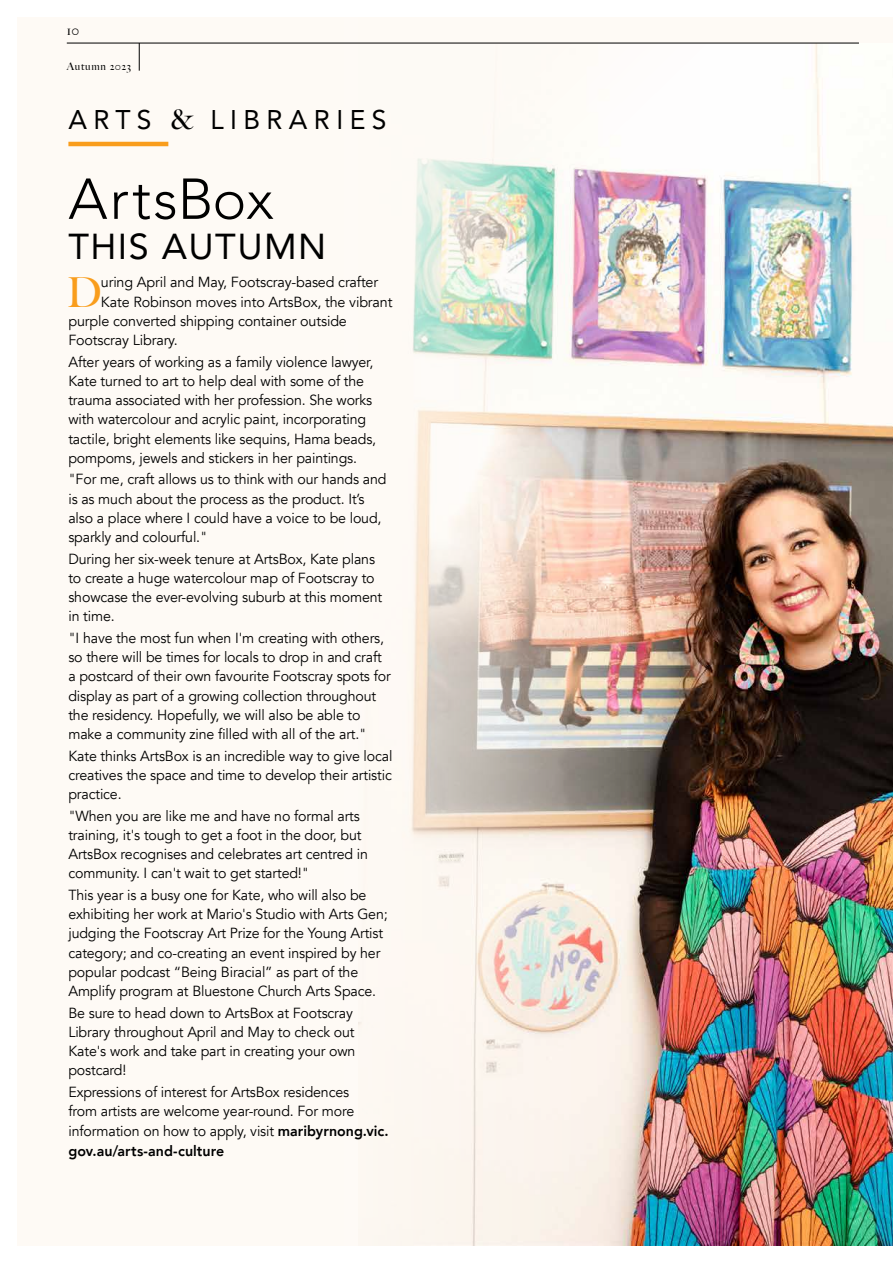
<style>
.page{position:relative;width:893px;height:1263px;background:#fff}
.page>*{position:absolute;margin:0;border:0;box-sizing:border-box;transform-origin:0 0}
.t1{font:300 57px "Avenir";letter-spacing:.02em;color:#000}
.t2{font:500 41.4px "Big Caslon";color:#f99d1c}
.t3{font:36px "Avenir";letter-spacing:.04em;color:#000}
.t4{font:27px "Avenir";letter-spacing:.24em;color:#000}
.t5{font:14.7px/19.4px "Avenir";letter-spacing:-.01em;color:#000}
.t6{font:500 13.5px "Big Caslon";color:#000}
.t7{font:500 10.5px "Big Caslon";letter-spacing:.07em;color:#000}
.s1{font-family:"Big Caslon";font-weight:500}
.s2{font-weight:800}
</style>
<div class="page">
<img style="left:699px;top:44px;width:194px;height:1202px">
<img style="left:66px;top:42px;width:633px;height:1204px">
<hr style="left:68px;top:142px;width:100px;height:4px;background:#f99d1c">
<hr style="left:67px;top:43px;width:792px;height:1px;background:#000">
<svg style="left:139px;top:43px;width:1px;height:28px"></svg>
<p class="t6" style="left:67px;top:19px;width:14px">10</p>
<p class="t7" style="left:67px;top:57px;width:66px">Autumn 2023</p>
<h3 class="t4" style="left:68px;top:98px;width:319px">ARTS <span class="s1">&amp;</span> LIBRARIES</h3>
<h1 class="t1" style="left:68px;top:165px;width:207px">ArtsBox</h1>
<h3 class="t3" style="left:68px;top:218px;width:259px">THIS AUTUMN</h3>
<h2 class="t2" style="left:67px;top:258px;width:36px">D</h2>
<p class="t5" style="left:101px;top:273px;width:279px">uring April and May, Footscray-based crafter</p>
<p class="t5" style="left:101px;top:292px;width:293px">Kate Robinson moves into ArtsBox, the vibrant</p>
<p class="t5" style="left:68px;top:311px;width:280px">purple converted shipping container outside</p>
<p class="t5" style="left:68px;top:331px;width:111px">Footscray Library.</p>
<p class="t5" style="left:68px;top:352px;width:309px">After years of working as a family violence lawyer, Kate turned to art to help deal with some of the trauma associated with her profession. She works with watercolour and acrylic paint, incorporating tactile, bright elements like sequins, Hama beads, pompoms, jewels and stickers in her paintings.</p>
<p class="t5" style="left:68px;top:470px;width:319px">"For me, craft allows us to think with our hands and is as much about the process as the product. It’s also a place where I could have a voice to be loud, sparkly and colourful."</p>
<p class="t5" style="left:68px;top:549px;width:315px">During her six-week tenure at ArtsBox, Kate plans to create a huge watercolour map of Footscray to showcase the ever-evolving suburb at this moment in time.</p>
<p class="t5" style="left:68px;top:628px;width:324px">"I have the most fun when I'm creating with others, so there will be times for locals to drop in and craft a postcard of their own favourite Footscray spots for display as part of a growing collection throughout the residency. Hopefully, we will also be able to make a community zine filled with all of the art."</p>
<p class="t5" style="left:68px;top:746px;width:326px;text-align:justify">Kate thinks ArtsBox is an incredible way to give local creatives the space and time to develop their artistic practice.</p>
<p class="t5" style="left:68px;top:806px;width:301px">"When you are like me and have no formal arts training, it's tough to get a foot in the door, but ArtsBox recognises and celebrates art centred in community. I can't wait to get started!"</p>
<p class="t5" style="left:68px;top:885px;width:321px">This year is a busy one for Kate, who will also be exhibiting her work at Mario's Studio with Arts Gen; judging the Footscray Art Prize for the Young Artist category; and co-creating an event inspired by her popular podcast “Being Biracial” as part of the Amplify program at Bluestone Church Arts Space.</p>
<p class="t5" style="left:68px;top:1003px;width:289px">Be sure to head down to ArtsBox at Footscray Library throughout April and May to check out Kate's work and take part in creating your own postcard!</p>
<p class="t5" style="left:68px;top:1082px;width:322px">Expressions of interest for ArtsBox residences<br>from artists are welcome year-round. For more information on how to apply, visit <span class="s2">maribyrnong.vic. gov.au/arts-and-culture</span></p>
</div>
